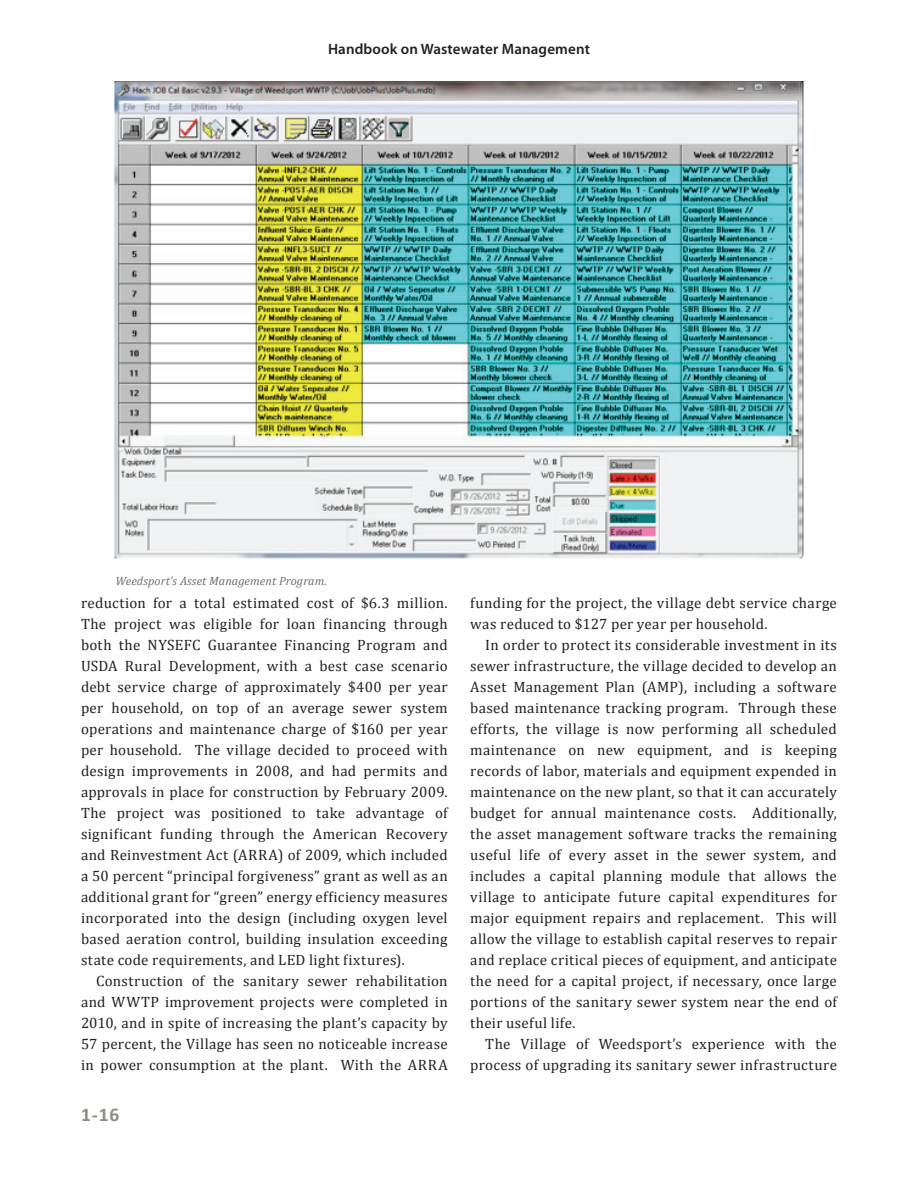
<style>
.page{position:relative;width:918px;height:1188px;background:#fff}
.page>*{position:absolute;margin:0;border:0;box-sizing:border-box;transform-origin:0 0}
.t1{font:700 19.5px "Calibri";color:#8e8c7f}
.t2{font:15px/21px "Cambria";letter-spacing:.025em;color:#231f20;text-align:justify}
.t3{font:600 15px "Myriad Pro";letter-spacing:.01em;color:#231f20}
.t4{font:italic 12px "Cambria";letter-spacing:.01em;color:#6c6d70}
</style>
<div class="page">
<img style="left:113px;top:81px;width:691px;height:478px">
<p class="t3" style="left:328px;top:39px;width:263px">Handbook on Wastewater Management</p>
<p class="t4" style="left:116px;top:572px;width:213px">Weedsport’s Asset Management Program.</p>
<p class="t2" style="left:81px;top:592px;width:368px">reduction for a total estimated cost of $6.3 million.<br>The project was eligible for loan financing through both the NYSEFC Guarantee Financing Program and USDA Rural Development, with a best case scenario debt service charge of approximately $400 per year per household, on top of an average sewer system operations and maintenance charge of $160 per year per household. The village decided to proceed with design improvements in 2008, and had permits and approvals in place for construction by February 2009.<br>The project was positioned to take advantage of significant funding through the American Recovery and Reinvestment Act (ARRA) of 2009, which included a 50 percent “principal forgiveness” grant as well as an additional grant for “green” energy efficiency measures incorporated into the design (including oxygen level based aeration control, building insulation exceeding state code requirements, and LED light fixtures).</p>
<p class="t2" style="left:81px;top:970px;width:368px;text-indent:15px">Construction of the sanitary sewer rehabilitation and WWTP improvement projects were completed in 2010, and in spite of increasing the plant’s capacity by 57 percent, the Village has seen no noticeable increase in power consumption at the plant. With the ARRA</p>
<h1 class="t1" style="left:81px;top:1102px;width:40px">1-16</h1>
<p class="t2" style="left:470px;top:592px;width:368px">funding for the project, the village debt service charge was reduced to $127 per year per household.</p>
<p class="t2" style="left:470px;top:634px;width:368px;text-indent:15px">In order to protect its considerable investment in its sewer infrastructure, the village decided to develop an Asset Management Plan (AMP), including a software based maintenance tracking program. Through these efforts, the village is now performing all scheduled maintenance on new equipment, and is keeping records of labor, materials and equipment expended in maintenance on the new plant, so that it can accurately budget for annual maintenance costs. Additionally, the asset management software tracks the remaining useful life of every asset in the sewer system, and includes a capital planning module that allows the village to anticipate future capital expenditures for major equipment repairs and replacement. This will allow the village to establish capital reserves to repair and replace critical pieces of equipment, and anticipate the need for a capital project, if necessary, once large portions of the sanitary sewer system near the end of their useful life.</p>
<p class="t2" style="left:470px;top:1033px;width:368px;text-align:right">The Village of Weedsport’s experience with the process of upgrading its sanitary sewer infrastructure</p>
</div>
